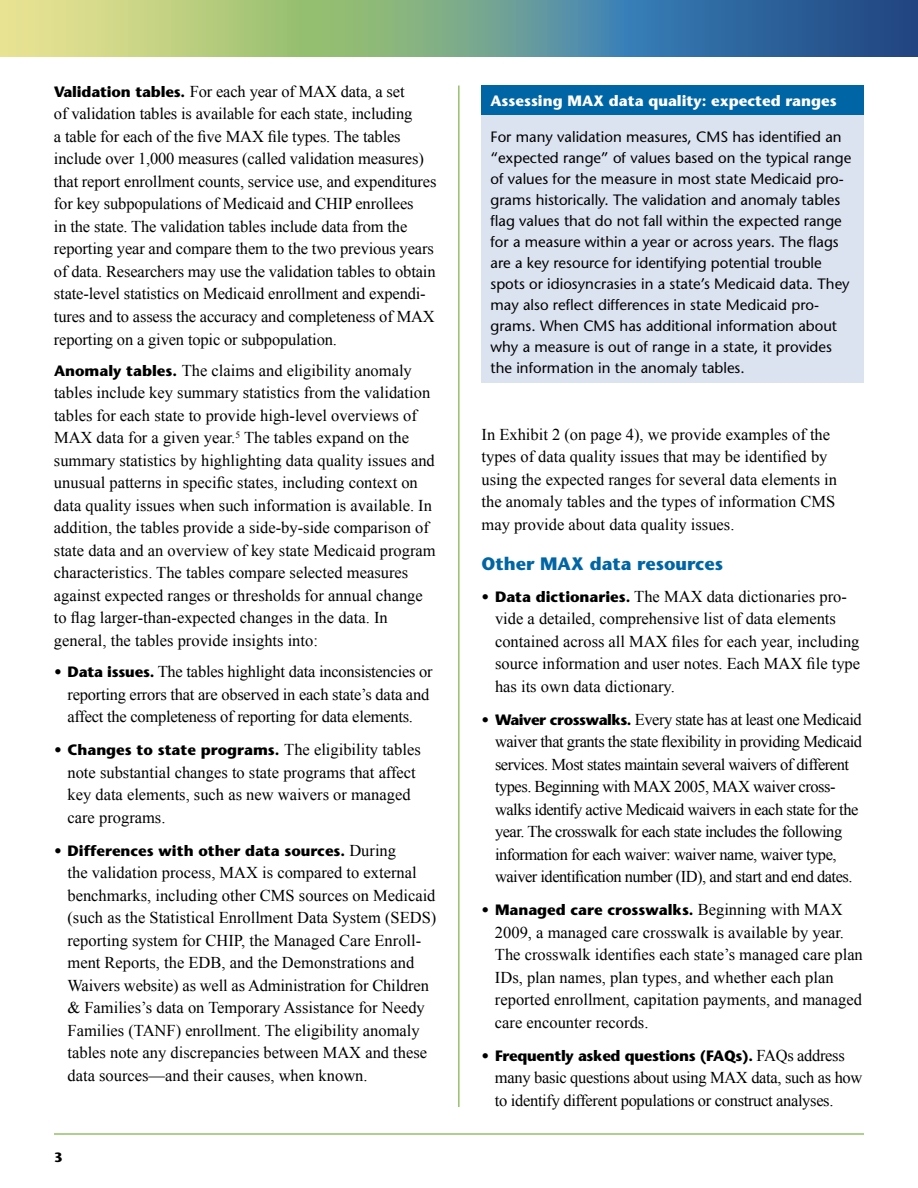
<style>
.page{position:relative;width:918px;height:1188px;background:#fff}
.page>*{position:absolute;margin:0;border:0;box-sizing:border-box;transform-origin:0 0}
.t1{font:700 18px "Stone Sans Std";color:#0065a4}
.t2{font:16.5px/22.5px "Times New Roman";color:#000}
.t3{font:16.5px/22.5px "Times New Roman";letter-spacing:-.03em;color:#000}
.t4{font:16.5px/22.5px "Times New Roman";letter-spacing:-.02em;color:#000}
.t5{font:500 15px/21px "Stone Sans Std";color:#000}
.t6{font:700 15px "Stone Sans Std";color:#000}
.t7{font:700 15px "Stone Sans Std";letter-spacing:-.02em;color:#000}
.t8{font:700 15px "Stone Sans Std";color:#fff}
.t9{font:700 13.5px "Stone Sans Std";color:#000}
.s1{font-family:"Stone Sans Std";font-weight:700;font-size:15px}
.s2{font-family:"Times New Roman";font-weight:400;font-size:16.5px}
</style>
<div class="page">
<svg style="left:0;top:0;width:918px;height:56px;background:#789f8e"></svg>
<hr style="left:54px;top:1133px;width:810px;height:2px;background:#97c06b">
<hr style="left:458px;top:86px;width:2px;height:1021px;background:#97c06b">
<div style="left:482px;top:113px;width:382px;height:269px;background:#dce3f0"></div>
<div style="left:482px;top:86px;width:382px;height:29px;background:#0065a4"></div>
<p class="t2" style="left:54px;top:80px;width:384px"><span class="s1">Validation tables.</span> For each year of MAX data, a set<br>of validation tables is available for each state, including<br>a table for each of the five MAX file types. The tables include over 1,000 measures (called validation measures) that report enrollment counts, service use, and expenditures for key subpopulations of Medicaid and CHIP enrollees<br>in the state. The validation tables include data from the reporting year and compare them to the two previous years of data. Researchers may use the validation tables to obtain state-level statistics on Medicaid enrollment and expendi&shy;tures and to assess the accuracy and completeness of MAX reporting on a given topic or subpopulation.</p>
<p class="t2" style="left:54px;top:359px;width:383px"><span class="s1">Anomaly tables.</span> The claims and eligibility anomaly tables include key summary statistics from the validation tables for each state to provide high-level overviews of MAX data for a given year.<sup>5</sup> The tables expand on the summary statistics by highlighting data quality issues and unusual patterns in specific states, including context on data quality issues when such information is available. In addition, the tables provide a side-by-side comparison of state data and an overview of key state Medicaid program characteristics. The tables compare selected measures against expected ranges or thresholds for annual change to flag larger-than-expected changes in the data. In general, the tables provide insights into:</p>
<p class="t2" style="left:68px;top:660px;width:367px;text-indent:-14px"><span class="s1">• Data issues.</span> The tables highlight data inconsistencies or reporting errors that are observed in each state’s data and affect the completeness of reporting for data elements.</p>
<p class="t6" style="left:54px;top:741px;width:368px">• Changes to state programs. <span class="s2">The eligibility tables</span></p>
<p class="t2" style="left:67px;top:761px;width:350px">note substantial changes to state programs that affect key data elements, such as new waivers or managed care programs.</p>
<p class="t6" style="left:54px;top:842px;width:344px">• Differences with other data sources. <span class="s2">During</span></p>
<p class="t2" style="left:68px;top:861px;width:370px">the validation process, MAX is compared to external benchmarks, including other CMS sources on Medicaid (such as the Statistical Enrollment Data System (SEDS) reporting system for CHIP, the Managed Care Enroll&shy;ment Reports, the EDB, and the Demonstrations and Waivers website) as well as Administration for Children &amp; Families’s data on Temporary Assistance for Needy Families (TANF) enrollment. The eligibility anomaly tables note any discrepancies between MAX and these data sources—and their causes, when known.</p>
<p class="t9" style="left:54px;top:1149px;width:10px">3</p>
<p class="t8" style="left:490px;top:91px;width:348px">Assessing MAX data quality: expected ranges</p>
<p class="t5" style="left:490px;top:127px;width:362px">For many validation measures, CMS has identified an “expected range” of values based on the typical range of values for the measure in most state Medicaid pro&shy;grams historically. The validation and anomaly tables flag values that do not fall within the expected range for a measure within a year or across years. The flags are a key resource for identifying potential trouble spots or idiosyncrasies in a state’s Medicaid data. They may also reflect differences in state Medicaid pro&shy;grams. When CMS has additional information about why a measure is out of range in a state, it provides the information in the anomaly tables.</p>
<p class="t2" style="left:482px;top:423px;width:357px">In Exhibit 2 (on page 4), we provide examples of the types of data quality issues that may be identified by using the expected ranges for several data elements in the anomaly tables and the types of information CMS may provide about data quality issues.</p>
<h2 class="t1" style="left:482px;top:553px;width:243px">Other MAX data resources</h2>
<p class="t2" style="left:495px;top:585px;width:367px;text-indent:-14px"><span class="s1">• Data dictionaries.</span> The MAX data dictionaries pro&shy;vide a detailed, comprehensive list of data elements contained across all MAX files for each year, including source information and user notes. Each MAX file type has its own data dictionary.</p>
<p class="t3" style="left:495px;top:708px;width:369px;text-indent:-14px"><span class="s1">• Waiver crosswalks.</span> Every state has at least one Medicaid waiver that grants the state flexibility in providing Medicaid services. Most states maintain several waivers of different types. Beginning with MAX 2005, MAX waiver cross&shy;walks identify active Medicaid waivers in each state for the year. The crosswalk for each state includes the following information for each waiver: waiver name, waiver type, waiver identification number (ID), and start and end dates.</p>
<p class="t6" style="left:482px;top:901px;width:363px">• Managed care crosswalks. <span class="s2">Beginning with MAX</span></p>
<p class="t2" style="left:495px;top:921px;width:369px">2009, a managed care crosswalk is available by year.<br>The crosswalk identifies each state’s managed care plan IDs, plan names, plan types, and whether each plan reported enrollment, capitation payments, and managed care encounter records.</p>
<p class="t7" style="left:482px;top:1047px;width:365px">• Frequently asked questions (FAQs). <span class="s2">FAQs address</span></p>
<p class="t4" style="left:495px;top:1066px;width:369px">many basic questions about using MAX data, such as how to identify different populations or construct analyses.</p>
</div>
